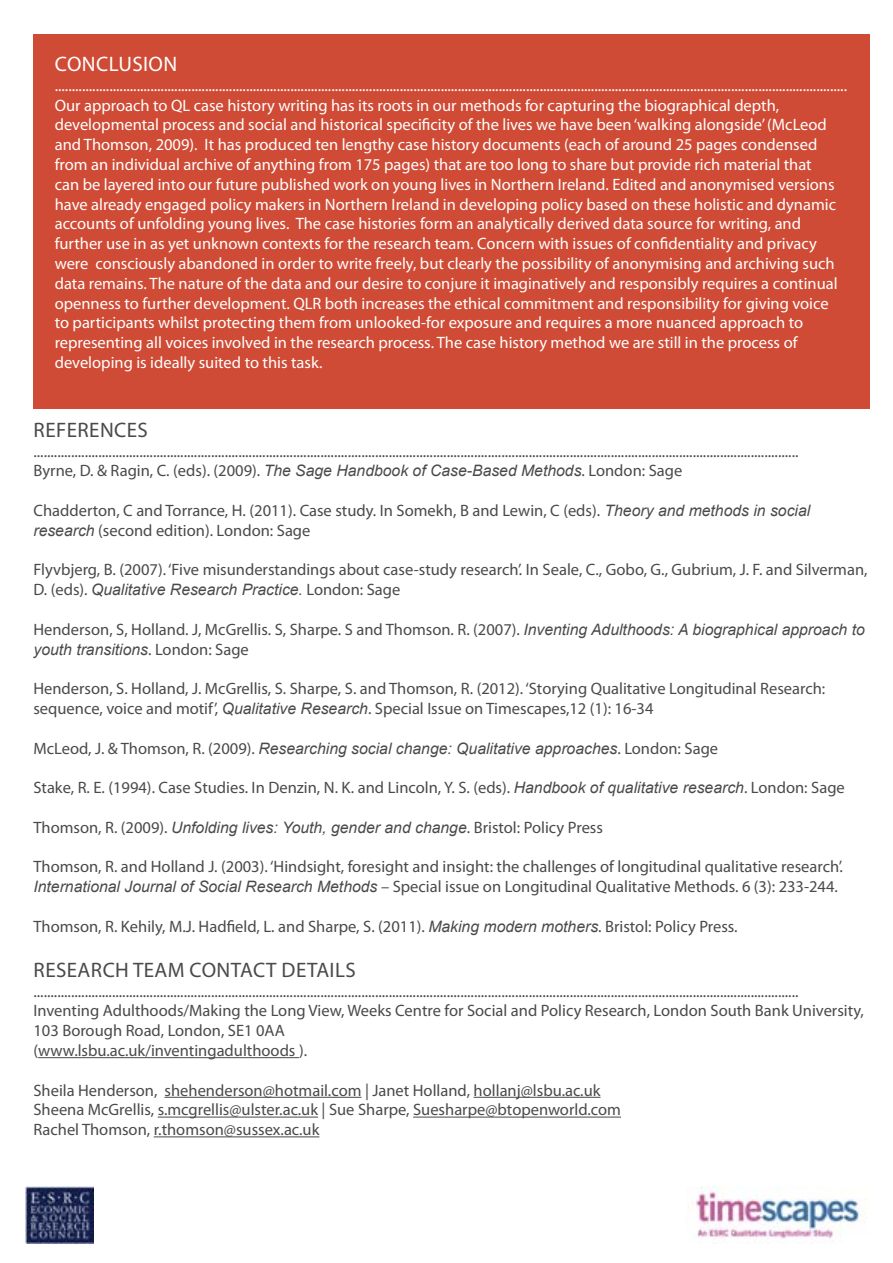
<style>
.page{position:relative;width:893px;height:1263px;background:#fff}
.page>*{position:absolute;margin:0;border:0;box-sizing:border-box;transform-origin:0 0}
.t1{font:21px "Myriad Pro";letter-spacing:.02em;color:#4a4a4d}
.t2{font:21px "Myriad Pro";letter-spacing:.02em;color:#fff}
.t3{font:16.5px/19.8px "Myriad Pro";color:#4a4a4d}
.t4{font:16.5px/19.8px "Myriad Pro";color:#fff}
.t5{font:italic 15.75px "Arial";color:#4a4a4d}
.s1{font-family:"Arial";font-style:italic;font-size:15.75px}
.s2{font-family:"Myriad Pro";font-style:normal;font-size:16.5px}
</style>
<div class="page">
<img style="left:26px;top:1186px;width:67px;height:57px">
<img style="left:692px;top:1186px;width:172px;height:53px">
<hr style="left:38px;top:1057px;width:261px;height:1px;background:#4a4a4d">
<hr style="left:165px;top:1097px;width:196px;height:1px;background:#4a4a4d">
<hr style="left:474px;top:1097px;width:126px;height:1px;background:#4a4a4d">
<hr style="left:158px;top:1117px;width:160px;height:1px;background:#4a4a4d">
<hr style="left:413px;top:1117px;width:208px;height:1px;background:#4a4a4d">
<hr style="left:154px;top:1136px;width:165px;height:1px;background:#4a4a4d">
<div style="left:33px;top:34px;width:836px;height:374px;background:#cf4b35"></div>
<p class="t2" style="left:55px;top:51px;width:121px">Conclusion</p>
<p class="t4" style="left:55px;top:75px;width:794px">........................................................................................................................................................................................................................................<br>Our approach to QL case history writing has its roots in our methods for capturing the biographical depth, developmental process and social and historical specificity of the lives we have been ‘walking alongside’ (McLeod and Thomson, 2009). It has produced ten lengthy case history documents (each of around 25 pages condensed from an individual archive of anything from 175 pages) that are too long to share but provide rich material that<br>can be layered into our future published work on young lives in Northern I reland. Edited and anonymised versions have already engaged policy makers in Northern I reland in developing policy based on these holistic and dynamic accounts of unfolding young lives. The case histories form an analytically derived data source for writing, and further use in as yet unknown contexts for the research team. Concern with issues of confidentiality and privacy were consciously abandoned in order to write freely, but clearly the possibility of anonymising and archiving such data remains. The nature of the data and our desire to conjure it imaginatively and responsibly requires a continual openness to further development. QLR both increases the ethical commitment and responsibility for giving voice to participants whilst protecting them from unlooked-for exposure and requires a more nuanced approach to representing all voices involved in the research process. The case history method we are still in the process of developing is ideally suited to this task.</p>
<p class="t1" style="left:34px;top:417px;width:116px">References</p>
<p class="t3" style="left:33px;top:441px;width:767px">................................................................................................................................................................................................................................<br>Byrne, D. &amp; Ragin, C. (eds). (2009). <span class="s1">The Sage Handbook of Case-Based Methods</span>. London: Sage</p>
<p class="t3" style="left:33px;top:500px;width:778px">Chadderton, C and Torrance, H. (2011). Case study. I n Somekh, B and Lewin, C (eds). <span class="s1">Theory and methods in social research</span> (second edition). London: Sage</p>
<p class="t3" style="left:33px;top:560px;width:836px">Flyvbjerg, B. (2007). ‘Five misunderstandings about case-study research’. I n Seale, C., Gobo, G., Gubrium, J. F. and Silverman,</p>
<p class="t5" style="left:33px;top:579px;width:368px"><span class="s2">D. (eds).</span> Qualitative Research Practice. <span class="s2">London: Sage</span></p>
<p class="t3" style="left:33px;top:619px;width:833px">Henderson, S, Holland. J, McGrellis. S, Sharpe. S and Thomson. R. (2007). <span class="s1">Inventing Adulthoods: A biographical approach to</span></p>
<p class="t5" style="left:33px;top:639px;width:217px">youth transitions<span class="s2">. London: Sage</span></p>
<p class="t3" style="left:33px;top:678px;width:793px">Henderson, S. Holland, J. McGrellis, S. Sharpe, S. and Thomson, R. (2012). ‘Storying Qualitative Longitudinal Research: sequence, voice and motif’, <span class="s1">Qualitative Research</span>. Special Issue on Timescapes,12 (1): 16-34</p>
<p class="t5" style="left:33px;top:738px;width:686px"><span class="s2">McLeod, J. &amp; Thomson, R. (2009).</span> Researching social change: Qualitative approaches<span class="s2">. London: Sage</span></p>
<p class="t3" style="left:33px;top:777px;width:813px">Stake, R. E. (1994). Case Studies. I n Denzin, N. K. and Lincoln, Y. S. (eds). <span class="s1">Handbook of qualitative research</span>. London: Sage</p>
<p class="t3" style="left:33px;top:817px;width:571px">Thomson, R. (2009). <span class="s1">Unfolding lives: Youth, gender and change</span>. Bristol: Policy Press</p>
<p class="t3" style="left:33px;top:857px;width:811px">Thomson, R. and Holland J. (2003). ‘H indsight, foresight and insight: the challenges of longitudinal qualitative research’.<br><span class="s1">International Journal of Social Research Methods</span> – Special issue on Longitudinal Qualitative Methods. 6 (3): 233-244.</p>
<p class="t3" style="left:33px;top:916px;width:706px">Thomson, R. Kehily, M.J. Hadfield, L. and Sharpe, S. (2011). <span class="s1">Making modern mothers</span>. Bristol: Policy Press.</p>
<p class="t1" style="left:34px;top:957px;width:324px">Research Team Contact Details</p>
<p class="t3" style="left:33px;top:981px;width:832px">................................................................................................................................................................................................................................<br>I nventing Adulthoods/Making the Long View, Weeks Centre for Social and Policy Research, London South Bank University, 103 Borough Road, London, SE 1 0AA<br>(www.lsbu.ac.uk/inventingadulthoods ).</p>
<p class="t3" style="left:33px;top:1080px;width:589px">Sheila Henderson, shehenderson@hotmail.com | Janet Holland, hollanj@lsbu.ac.uk<br>Sheena McGrellis, s.mcgrellis@ulster.ac.uk | Sue Sharpe, Suesharpe@btopenworld.com<br>Rachel Thomson, r.thomson@sussex.ac.uk</p>
</div>
